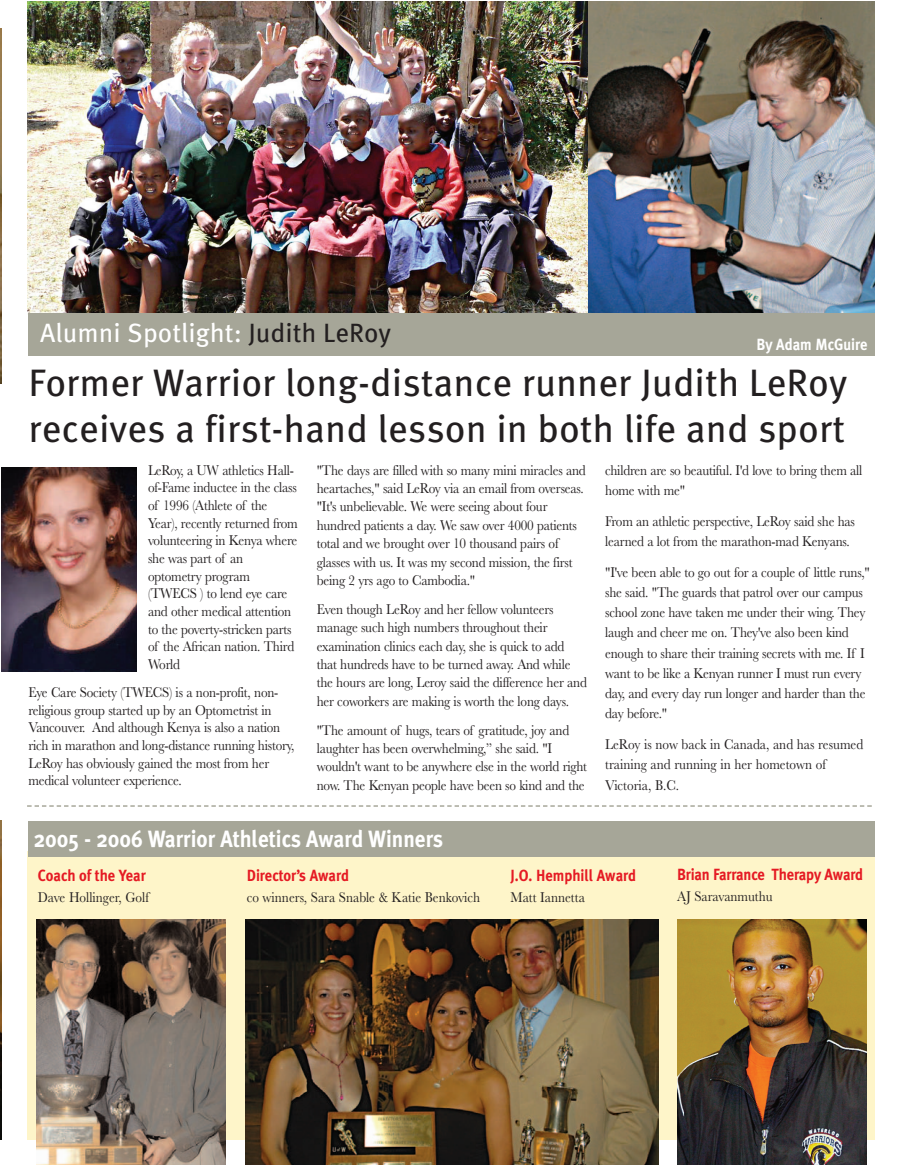
<style>
.page{position:relative;width:905px;height:1165px;background:#fff}
.page>*{position:absolute;margin:0;border:0;box-sizing:border-box;transform-origin:0 0}
.t1{font:38.25px/45.9px "Meta Pro";color:#231f20}
.t2{font:26.4px "Meta Pro";color:#fff}
.t3{font:700 23.55px "Meta Plus";color:#fff;scale:.9 1}
.t4{font:700 16.2px "Meta Plus";color:#e51a23;scale:.9 1}
.t5{font:700 16.2px "Meta Plus";color:#fff;scale:.9 1}
.t6{font:14.7px/17.7px "Baskerville";letter-spacing:-.015em;color:#231f20;scale:.9 1}
.s1{color:#231f20}
</style>
<div class="page">
<img style="left:587px;top:1px;width:287px;height:312px">
<img style="left:28px;top:1px;width:559px;height:312px">
<img style="left:1px;top:28px;width:1px;height:355px">
<svg style="left:27px;top:805px;width:844px;height:1px"></svg>
<img style="left:1px;top:820px;width:1px;height:319px">
<div style="left:27px;top:851px;width:847px;height:288px;background:#fef5c9"></div>
<div style="left:28px;top:821px;width:846px;height:36px;background:#a6a698"></div>
<img style="left:37px;top:919px;width:189px;height:245px">
<img style="left:677px;top:919px;width:189px;height:245px">
<img style="left:245px;top:919px;width:413px;height:245px">
<img style="left:2px;top:468px;width:134px;height:203px">
<div style="left:28px;top:313px;width:846px;height:43px;background:#a6a698"></div>
<h2 class="t2" style="left:40px;top:323px;width:352px">Alumni Spotlight: <span class="s1">Judith LeRoy</span></h2>
<p class="t5" style="left:756px;top:338px;width:125px">By Adam McGuire</p>
<h1 class="t1" style="left:28px;top:363px;width:820px">Former Warrior long-distance runner Judith LeRoy receives a first-hand lesson in both life and sport</h1>
<p class="t6" style="left:148px;top:462px;width:168px">LeRoy, a UW athletics Hall&shy;of-Fame inductee in the class of 1996 (Athlete of the<br>Year), recently returned from volunteering in Kenya where she was part of an optometry program (TWECS ) to lend eye care and other medical attention to the poverty-stricken parts of the African nation. Third<br>World</p>
<p class="t6" style="left:28px;top:685px;width:297px">Eye Care Society (TWECS) is a non-profit, non&shy;religious group started up by an Optometrist in Vancouver. And although Kenya is also a nation rich in marathon and long-distance running history, LeRoy has obviously gained the most from her medical volunteer experience.</p>
<p class="t6" style="left:316px;top:462px;width:300px;line-height:18.3px">"The days are filled with so many mini miracles and heartaches," said LeRoy via an email from overseas. "It's unbelievable. We were seeing about four hundred patients a day. We saw over 4000 patients total and we brought over 10 thousand pairs of glasses with us. It was my second mission, the first being 2 yrs ago to Cambodia."</p>
<p class="t6" style="left:316px;top:601px;width:301px;line-height:18.3px">Even though LeRoy and her fellow volunteers manage such high numbers throughout their examination clinics each day, she is quick to add that hundreds have to be turned away. And while the hours are long, Leroy said the difference her and her coworkers are making is worth the long days.</p>
<p class="t6" style="left:316px;top:722px;width:302px;line-height:18.3px">"The amount of hugs, tears of gratitude, joy and laughter has been overwhelming,” she said. "I wouldn't want to be anywhere else in the world right now. The Kenyan people have been so kind and the</p>
<p class="t6" style="left:605px;top:461px;width:287px;line-height:20.2px">children are so beautiful. I'd love to bring them all home with me"</p>
<p class="t6" style="left:605px;top:512px;width:279px;line-height:20.2px">From an athletic perspective, LeRoy said she has learned a lot from the marathon-mad Kenyans.</p>
<p class="t6" style="left:605px;top:563px;width:295px;line-height:20.2px">"I've been able to go out for a couple of little runs," she said. "The guards that patrol over our campus school zone have taken me under their wing. They laugh and cheer me on. They've also been kind enough to share their training secrets with me. If I want to be like a Kenyan runner I must run every day, and every day run longer and harder than the day before."</p>
<p class="t6" style="left:605px;top:735px;width:288px;line-height:20.2px">LeRoy is now back in Canada, and has resumed training and running in her hometown of<br>Victoria, B.C.</p>
<h3 class="t3" style="left:34px;top:829px;width:456px">2005 - 2006 Warrior Athletics Award Winners</h3>
<p class="t4" style="left:38px;top:868px;width:121px">Coach of the Year</p>
<p class="t6" style="left:38px;top:889px;width:125px">Dave Hollinger, Golf</p>
<p class="t4" style="left:247px;top:868px;width:115px">Director’s Award</p>
<p class="t6" style="left:247px;top:889px;width:261px">co winners, Sara Snable &amp; Katie Benkovich</p>
<p class="t4" style="left:510px;top:868px;width:141px">J.O. Hemphill Award</p>
<p class="t6" style="left:510px;top:889px;width:84px">Matt Iannetta</p>
<p class="t4" style="left:676px;top:868px;width:208px">Brian Farrance Therapy Award</p>
<p class="t6" style="left:676px;top:888px;width:108px">AJ Saravanmuthu</p>
</div>
